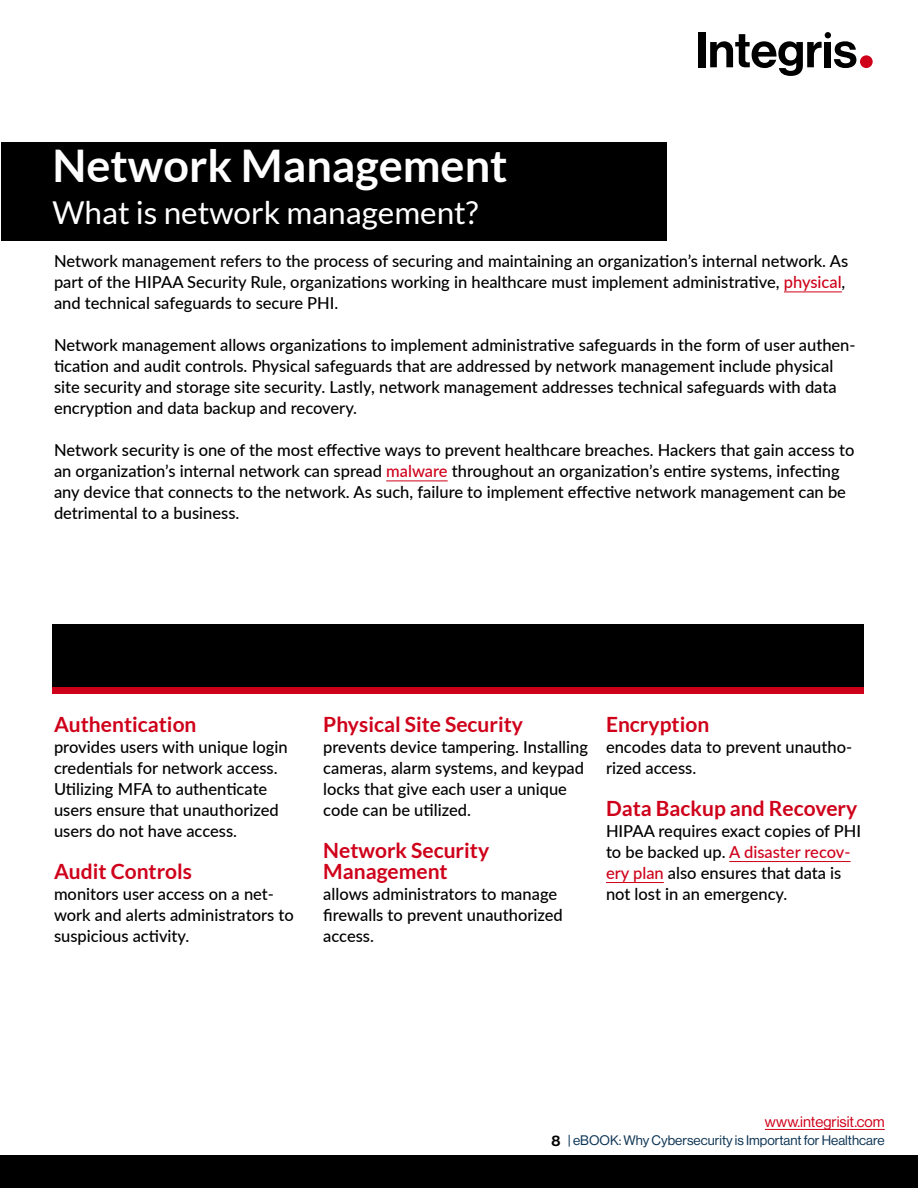
<style>
.page{position:relative;width:918px;height:1188px;background:#fff}
.page>*{position:absolute;margin:0;border:0;box-sizing:border-box;transform-origin:0 0}
.t1{font:700 45px "Lato";color:#fff}
.t2{font:31.5px "Lato";color:#fff}
.t3{font:700 21px/21px "Lato";color:#cf001a}
.t4{font:500 16.5px/21px "Lato";color:#000}
.t5{font:15px "N Haas Grotesk DS Pro 55 Rg";color:#cf001a}
.t6{font:13.5px "N Haas Grotesk DS Pro 55 Rg";color:#0c3353}
.s1{color:#cf001a}
.s2{font-family:"N Haas Grotesk DS Pro 65 Md";font-size:15px;color:#000}
</style>
<div class="page">
<div style="left:698px;top:32px;width:7px;height:35px;background:#000"></div>
<div style="left:860px;top:55px;width:13px;height:13px;background:#cf001a;border-radius:50%"></div>
<svg style="left:710px;top:32px;width:146px;height:44px"></svg>
<div style="left:0;top:1156px;width:918px;height:32px;background:#000"></div>
<hr style="left:765px;top:1129px;width:120px;height:1px;background:#cf001a">
<div style="left:1px;top:143px;width:666px;height:98px;background:#000"></div>
<hr style="left:729px;top:861px;width:122px;height:1px;background:#cf001a">
<hr style="left:606px;top:882px;width:58px;height:1px;background:#cf001a">
<div style="left:53px;top:632px;width:811px;height:62px;background:#cf001a"></div>
<div style="left:53px;top:624px;width:811px;height:63px;background:#000"></div>
<hr style="left:784px;top:292px;width:58px;height:1px;background:#cf001a">
<hr style="left:386px;top:481px;width:62px;height:1px;background:#cf001a">
<h1 class="t1" style="left:53px;top:140px;width:457px">Network Management</h1>
<h2 class="t2" style="left:53px;top:195px;width:428px">What is network management?</h2>
<p class="t4" style="left:54px;top:250px;width:796px">Network management refers to the process of securing and maintaining an organization’s internal network. As part of the HIPAA Security Rule, organizations working in healthcare must implement administrative, <span class="s1">physical</span>, and technical safeguards to secure PHI.</p>
<p class="t4" style="left:54px;top:334px;width:803px">Network management allows organizations to implement administrative safeguards in the form of user authen&shy;tication and audit controls. Physical safeguards that are addressed by network management include physical site security and storage site security. Lastly, network management addresses technical safeguards with data encryption and data backup and recovery.</p>
<p class="t4" style="left:54px;top:439px;width:802px">Network security is one of the most effective ways to prevent healthcare breaches. Hackers that gain access to an organization’s internal network can spread <span class="s1">malware</span> throughout an organization’s entire systems, infecting any device that connects to the network. As such, failure to implement effective network management can be detrimental to a business.</p>
<p class="t3" style="left:54px;top:713px;width:144px">Authentication</p>
<p class="t4" style="left:54px;top:736px;width:235px">provides users with unique login credentials for network access.<br>Utilizing MFA to authenticate users ensure that unauthorized users do not have access.</p>
<p class="t3" style="left:54px;top:860px;width:140px">Audit Controls</p>
<p class="t4" style="left:54px;top:883px;width:241px">monitors user access on a net&shy;work and alerts administrators to suspicious activity.</p>
<p class="t3" style="left:323px;top:713px;width:201px">Physical Site Security</p>
<p class="t4" style="left:323px;top:736px;width:266px">prevents device tampering. Installing cameras, alarm systems, and keypad locks that give each user a unique code can be utilized.</p>
<p class="t3" style="left:323px;top:839px;width:167px">Network Security<br>Management</p>
<p class="t4" style="left:323px;top:883px;width:241px">allows administrators to manage firewalls to prevent unauthorized access.</p>
<p class="t3" style="left:606px;top:713px;width:105px">Encryption</p>
<p class="t4" style="left:606px;top:736px;width:248px">encodes data to prevent unautho&shy;rized access.</p>
<p class="t3" style="left:606px;top:797px;width:253px">Data Backup and Recovery</p>
<p class="t4" style="left:606px;top:820px;width:257px">HIPAA requires exact copies of PHI to be backed up. <span class="s1">A disaster recov&shy;ery plan</span> also ensures that data is not lost in an emergency.</p>
<p class="t5" style="left:765px;top:1114px;width:121px">www.integrisit.com</p>
<p class="t6" style="left:551px;top:1133px;width:335px"><span class="s2">8</span> | eBOOK: Why Cybersecurity is Important for Healthcare</p>
</div>
